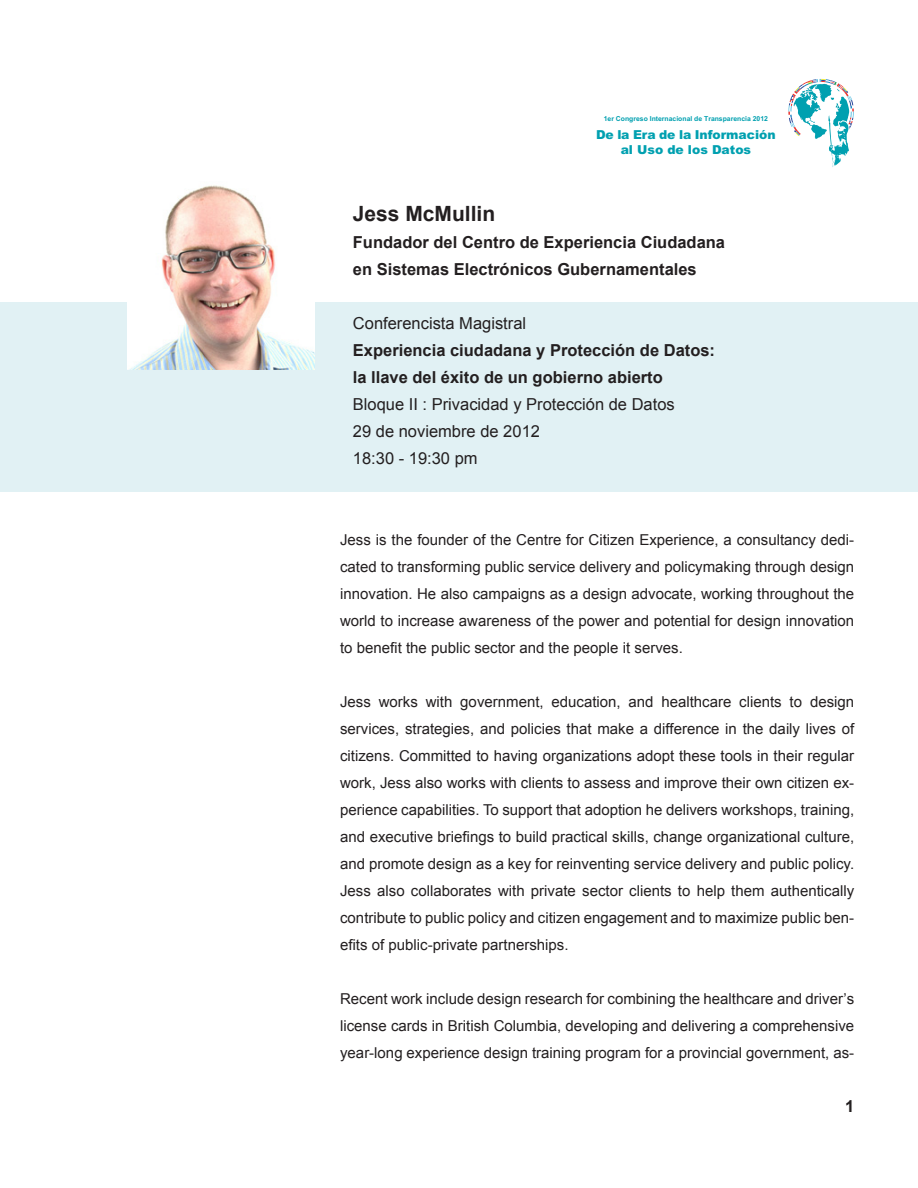
<style>
.page{position:relative;width:918px;height:1188px;background:#fff}
.page>*{position:absolute;margin:0;border:0;box-sizing:border-box;transform-origin:0 0}
.nombre{font:700 21px "Arial";color:#231f20}
.texto_participacion{font:16.5px "Arial";color:#231f20}
.titulo{font:700 16.5px/27px "Arial";color:#231f20}
.texto_participacion-2{font:700 16.5px/27px "Arial";color:#231f20}
.num_pagina{font:700 16.5px "Arial";color:#231f20}
.texto_normal{font:15px/27px "Arial";color:#231f20;text-align:justify}
.t1{font:900 12.3px/14.9px "Arial";color:#00a0b0;text-align:center}
.t2{font:700 6.9px "Arial";color:#00a0b0}
</style>
<div class="page">
<svg style="left:788px;top:78px;width:66px;height:89px"></svg>
<div style="left:0;top:302px;width:918px;height:189px;background:#e1f1f4"></div>
<img style="left:127px;top:185px;width:188px;height:184px">
<p class="t2" style="left:604px;top:114px;width:166px">1er Congreso Internacional de Transparencia 2012</p>
<p class="t1" style="left:596px;top:127px;width:181px">De la Era de la Información al Uso de los Datos</p>
<p class="nombre" style="left:353px;top:200px;width:144px">Jess McMullin</p>
<p class="titulo" style="left:353px;top:229px;width:374px">Fundador del Centro de Experiencia Ciudadana en Sistemas Electrónicos Gubernamentales</p>
<p class="texto_participacion" style="left:353px;top:313px;width:175px">Conferencista Magistral</p>
<p class="texto_participacion-2" style="left:353px;top:337px;width:364px">Experiencia ciudadana y Protección de Datos: la llave del éxito de un gobierno abierto</p>
<p class="texto_participacion" style="left:353px;top:394px;width:323px">Bloque II : Privacidad y Protección de Datos</p>
<p class="texto_participacion" style="left:353px;top:421px;width:189px">29 de noviembre de 2012</p>
<p class="texto_participacion" style="left:353px;top:448px;width:126px">18:30 - 19:30 pm</p>
<p class="texto_normal" style="left:340px;top:526px;width:516px">Jess is the founder of the Centre for Citizen Experience, a consultancy dedi&shy;cated to transforming public service delivery and policymaking through design innovation. He also campaigns as a design advocate, working throughout the world to increase awareness of the power and potential for design innovation to benefit the public sector and the people it serves.</p>
<p class="texto_normal" style="left:340px;top:688px;width:516px">Jess works with government, education, and healthcare clients to design services, strategies, and policies that make a difference in the daily lives of citizens. Committed to having organizations adopt these tools in their regular work, Jess also works with clients to assess and improve their own citizen ex&shy;perience capabilities. To support that adoption he delivers workshops, training, and executive briefings to build practical skills, change organizational culture, and promote design as a key for reinventing service delivery and public policy.<br>Jess also collaborates with private sector clients to help them authentically contribute to public policy and citizen engagement and to maximize public ben&shy;efits of public-private partnerships.</p>
<p class="texto_normal" style="left:340px;top:985px;width:516px">Recent work include design research for combining the healthcare and driver’s license cards in British Columbia, developing and delivering a comprehensive year-long experience design training program for a provincial government, as-</p>
<p class="num_pagina" style="left:845px;top:1095px;width:11px">1</p>
</div>
